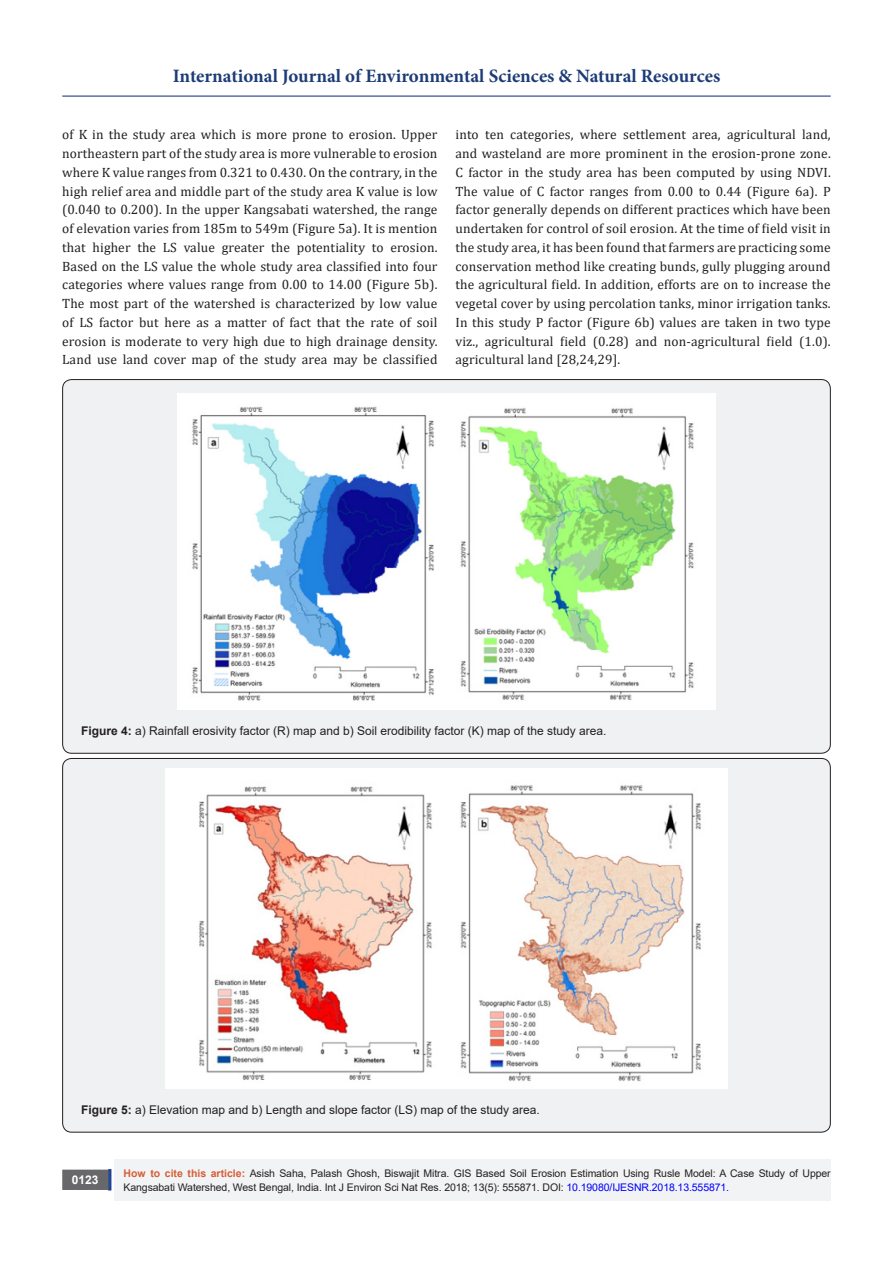
<style>
.page{position:relative;width:893px;height:1263px;background:#fff}
.page>*{position:absolute;margin:0;border:0;box-sizing:border-box;transform-origin:0 0}
.t1{font:700 18.9px "Minion Pro";color:#1d3c77}
.t2{font:13.5px/18.8px "Cambria";letter-spacing:.01em;color:#231f20;text-align:justify}
.t3{font:12px "Arial";color:#231f20}
.t4{font:700 12px "Arial";color:#fff}
.t5{font:10.5px/13.5px "Arial";letter-spacing:-.01em;color:#231f20}
.s1{font-weight:700}
.s2{font-weight:700;color:#d55e37}
.s3{color:#00f}
</style>
<div class="page">
<div style="left:115px;top:1160px;width:716px;height:41px;background:#f2f3f4"></div>
<div style="left:63px;top:1170px;width:44px;height:19px;background:#68676a"></div>
<div style="left:62px;top:1169px;width:46px;height:21px;border:2px solid #68676a"></div>
<div style="left:108px;top:1169px;width:3px;height:21px;background:#1c6d90;border:2px solid #253f8e"></div>
<hr style="left:62px;top:96px;width:769px;height:1px;background:#253f8e">
<div style="left:63px;top:380px;width:767px;height:373px;background:#f0f1f2;border-radius:9px"></div>
<img style="left:177px;top:393px;width:539px;height:316px">
<div style="left:63px;top:758px;width:767px;height:374px;background:#f0f1f2;border-radius:9px"></div>
<img style="left:166px;top:768px;width:561px;height:321px">
<h1 class="t1" style="left:173px;top:63px;width:549px">International Journal of Environmental Sciences &amp; Natural Resources</h1>
<p class="t2" style="left:62px;top:125px;width:377px">of K in the study area which is more prone to erosion. Upper northeastern part of the study area is more vulnerable to erosion where K value ranges from 0.321 to 0.430. On the contrary, in the high relief area and middle part of the study area K value is low (0.040 to 0.200). In the upper Kangsabati watershed, the range of elevation varies from 185m to 549m (Figure 5a). It is mention that higher the LS value greater the potentiality to erosion.<br>Based on the LS value the whole study area classified into four categories where values range from 0.00 to 14.00 (Figure 5b).<br>The most part of the watershed is characterized by low value of LS factor but here as a matter of fact that the rate of soil erosion is moderate to very high due to high drainage density.<br>Land use land cover map of the study area may be classified</p>
<p class="t2" style="left:455px;top:125px;width:377px">into ten categories, where settlement area, agricultural land, and wasteland are more prominent in the erosion-prone zone.<br>C factor in the study area has been computed by using NDVI.<br>The value of C factor ranges from 0.00 to 0.44 (Figure 6a). P factor generally depends on different practices which have been undertaken for control of soil erosion. At the time of field visit in the study area, it has been found that farmers are practicing some conservation method like creating bunds, gully plugging around the agricultural field. In addition, efforts are on to increase the vegetal cover by using percolation tanks, minor irrigation tanks.<br>In this study P factor (Figure 6b) values are taken in two type viz., agricultural field (0.28) and non-agricultural field (1.0). agricultural land [28,24,29].</p>
<p class="t3" style="left:81px;top:722px;width:527px"><span class="s1">Figure 4:</span> a) Rainfall erosivity factor (R) map and b) Soil erodibility factor (K) map of the study area.</p>
<p class="t3" style="left:81px;top:1101px;width:460px"><span class="s1">Figure 5:</span> a) Elevation map and b) Length and slope factor (LS) map of the study area.</p>
<p class="t4" style="left:72px;top:1171px;width:28px">0123</p>
<p class="t5" style="left:124px;top:1167px;width:709px"><span class="s2">How to cite this article:</span> Asish Saha, Palash Ghosh, Biswajit Mitra. GIS Based Soil Erosion Estimation Using Rusle Model: A Case Study of Upper<br>Kangsabati Watershed, West Bengal, India. Int J Environ Sci Nat Res. 2018; 13(5): 555871. DOI: <span class="s3">10.19080/IJESNR.2018.13.555871.</span></p>
</div>
